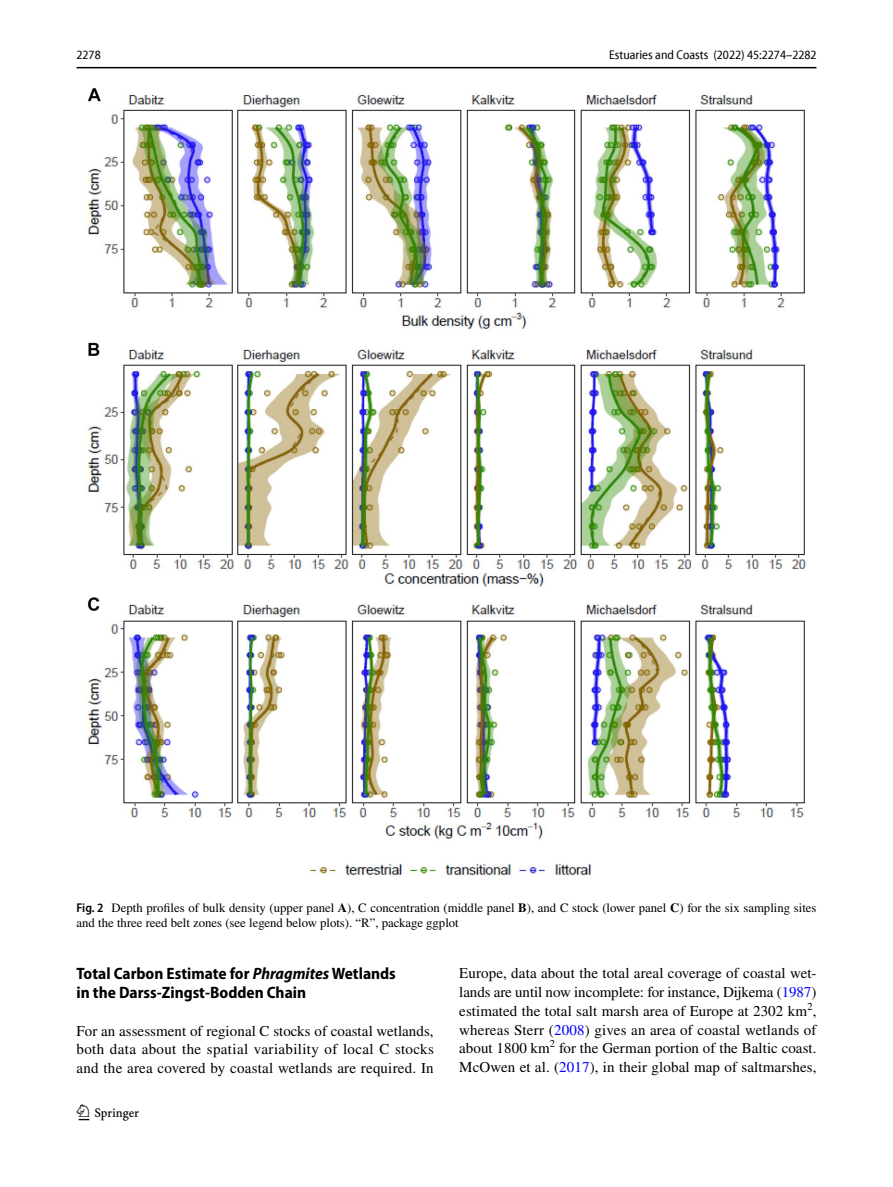
<style>
.page{position:relative;width:893px;height:1187px;background:#fff}
.page>*{position:absolute;margin:0;border:0;box-sizing:border-box;transform-origin:0 0}
.t1{font:22.5px "Springnew Regular 3";color:#000}
.t2{font:700 semi-condensed 16.5px/18.8px "Myriad Pro";color:#000}
.t3{font:15px/18.8px "STIX";letter-spacing:.01em;color:#000;text-align:justify}
.t4{font:12.75px/15px "STIX";color:#000}
.t5{font:semi-condensed 12.75px "Myriad Pro Unic";color:#000}
.s1{font-family:"Myriad Pro";font-weight:600;font-stretch:semi-condensed}
.s2{font-weight:700}
.s3{font-style:italic}
.s4{color:#00f}
</style>
<div class="page">
<hr style="left:77px;top:67px;width:739px;height:1px;background:#000">
<img style="left:85px;top:88px;width:721px;height:788px">
<p class="t5" style="left:77px;top:50px;width:26px">2278</p>
<p class="t5" style="left:609px;top:50px;width:209px">Estuaries and Coasts (2022) 45:2274–2282</p>
<p class="t4" style="left:77px;top:900px;width:741px"><span class="s1">Fig. 2</span> Depth profiles of bulk density (upper panel <span class="s2">A</span>), C concentration (middle panel <span class="s2">B</span>), and C stock (lower panel <span class="s2">C</span>) for the six sampling sites and the three reed belt zones (see legend below plots). “R”, package ggplot</p>
<p class="t2" style="left:77px;top:964px;width:321px">Total Carbon Estimate for <span class="s3">Phragmites</span> Wetlands in the Darss‑Zingst‑Bodden Chain</p>
<p class="t3" style="left:77px;top:1022px;width:359px">For an assessment of regional C stocks of coastal wetlands, both data about the spatial variability of local C stocks and the area covered by coastal wetlands are required. In</p>
<h1 class="t1" style="left:79px;top:1104px;width:62px">1 3</h1>
<p class="t3" style="left:459px;top:964px;width:359px">Europe, data about the total areal coverage of coastal wet&shy;lands are until now incomplete: for instance, Dijkema (<span class="s4">1987</span>) estimated the total salt marsh area of Europe at 2302 km<sup>2</sup>, whereas Sterr (<span class="s4">2008</span>) gives an area of coastal wetlands of about 1800 km<sup>2</sup> for the German portion of the Baltic coast.<br>McOwen et al. (<span class="s4">2017</span>), in their global map of saltmarshes,</p>
</div>
